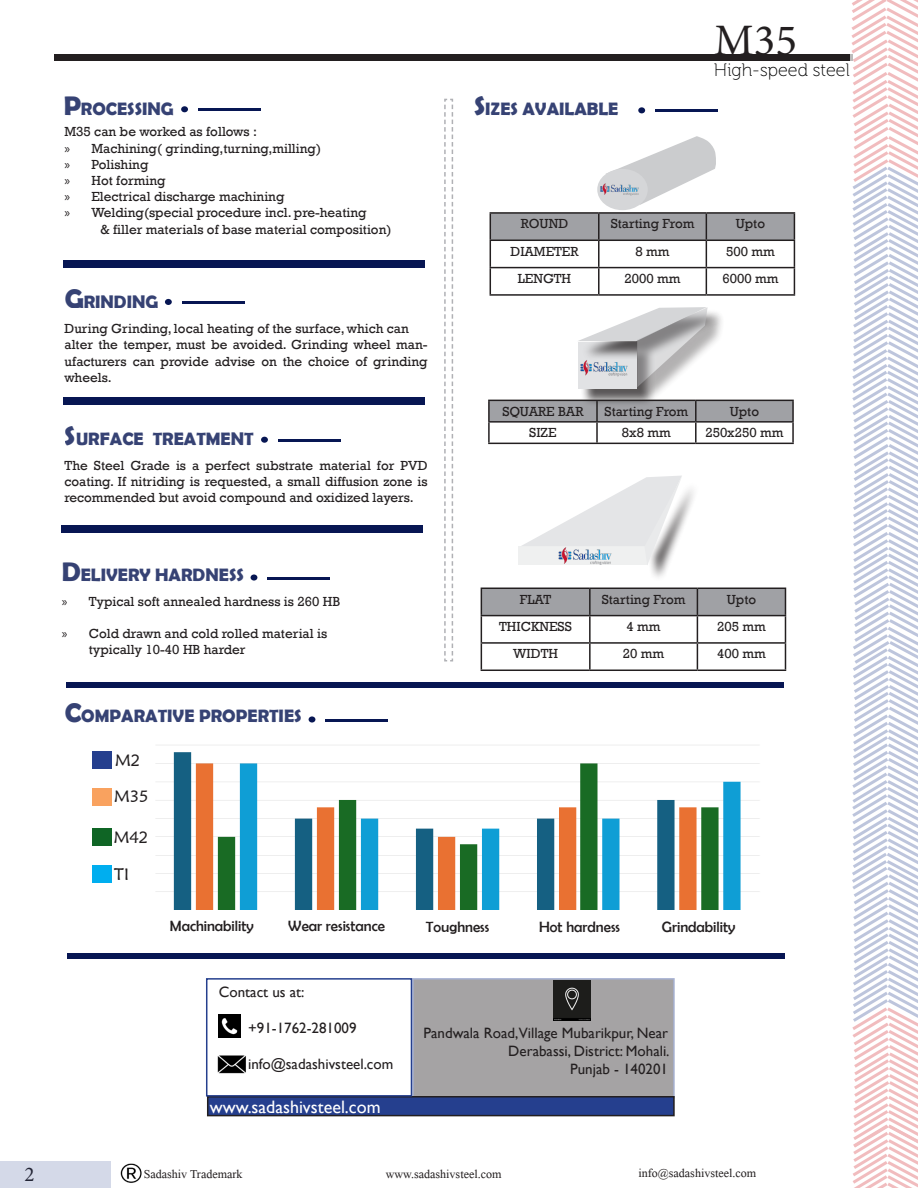
<style>
.page{position:relative;width:918px;height:1188px;background:#fff}
.page>*{position:absolute;margin:0;border:0;box-sizing:border-box;transform-origin:0 0}
.t1{font:45px "Minion Pro";color:#231f20}
.t2{font:21px "Minion Pro";color:#231f20}
.t3{font:700 18px "Berlin Sans FB Demi";color:#071653}
.t4{font:18px "Microsoft Himalaya";color:#231f20}
.t5{font:18px "Gill Sans";color:#fff}
.t6{font:18px "Museo 100";color:#000}
.t7{font:16.5px "Maiandra GD";color:#231f20}
.t8{font:15px/18px "Gill Sans";color:#231f20;text-align:right}
.t9{font:15px "Berlin Sans FB";color:#231f20}
.t10{font:13.5px/16.2px "Rockwell";color:#231f20;text-align:justify}
.s1{font-size:27px}
.s2{font-family:"Myriad Pro"}
</style>
<div class="page">
<div style="left:490px;top:401px;width:302px;height:20px;background:#a0a1a5"></div>
<hr style="left:488px;top:400px;width:109px;height:1px;background:#231f20">
<hr style="left:488px;top:401px;width:2px;height:20px;background:#231f20">
<hr style="left:596px;top:401px;width:2px;height:20px;background:#231f20">
<hr style="left:696px;top:400px;width:98px;height:1px;background:#231f20">
<hr style="left:695px;top:401px;width:2px;height:20px;background:#231f20">
<hr style="left:792px;top:401px;width:2px;height:20px;background:#231f20">
<hr style="left:488px;top:421px;width:109px;height:2px;background:#231f20">
<hr style="left:488px;top:423px;width:2px;height:20px;background:#231f20">
<hr style="left:597px;top:421px;width:99px;height:2px;background:#231f20">
<hr style="left:596px;top:423px;width:2px;height:20px;background:#231f20">
<hr style="left:696px;top:421px;width:98px;height:2px;background:#231f20">
<hr style="left:695px;top:423px;width:2px;height:20px;background:#231f20">
<hr style="left:792px;top:423px;width:2px;height:20px;background:#231f20">
<hr style="left:488px;top:443px;width:109px;height:1px;background:#231f20">
<hr style="left:597px;top:443px;width:99px;height:1px;background:#231f20">
<hr style="left:696px;top:443px;width:98px;height:1px;background:#231f20">
<div style="left:54px;top:54px;width:798px;height:7px;background:#231f20"></div>
<div style="left:413px;top:979px;width:261px;height:119px;background:#a5a3a4"></div>
<div style="left:208px;top:1097px;width:466px;height:19px;background:#253f8e"></div>
<div style="left:207px;top:1096px;width:468px;height:20px;border:2px solid #231f20"></div>
<div style="left:206px;top:978px;width:206px;height:119px;border:2px solid #253f8e"></div>
<svg style="left:481px;top:588px;width:305px;height:82px"></svg>
<hr style="left:481px;top:670px;width:109px;height:1px;background:#231f20">
<hr style="left:590px;top:670px;width:107px;height:1px;background:#231f20">
<hr style="left:697px;top:670px;width:89px;height:1px;background:#231f20">
<img style="left:156px;top:752px;width:604px;height:157px">
<div style="left:92px;top:751px;width:20px;height:17px;background:#253f8e"></div>
<div style="left:92px;top:788px;width:20px;height:18px;background:#f9a25f"></div>
<div style="left:92px;top:828px;width:20px;height:17px;background:#0f6525"></div>
<div style="left:92px;top:866px;width:20px;height:17px;background:#00aeef"></div>
<div style="left:66px;top:683px;width:717px;height:5px;background:#071653"></div>
<div style="left:63px;top:260px;width:362px;height:8px;background:#071653"></div>
<div style="left:181px;top:106px;width:7px;height:6px;background:#071653;border-radius:50%"></div>
<hr style="left:198px;top:108px;width:62px;height:3px;background:#071653">
<svg style="left:251px;top:575px;width:6px;height:6px"></svg>
<hr style="left:268px;top:577px;width:62px;height:2px;background:#071653">
<div style="left:165px;top:299px;width:7px;height:6px;background:#071653;border-radius:50%"></div>
<hr style="left:182px;top:301px;width:62px;height:3px;background:#071653">
<div style="left:638px;top:107px;width:7px;height:6px;background:#071653;border-radius:50%"></div>
<hr style="left:655px;top:110px;width:63px;height:2px;background:#071653">
<div style="left:261px;top:437px;width:7px;height:6px;background:#071653;border-radius:50%"></div>
<hr style="left:278px;top:439px;width:62px;height:3px;background:#071653">
<div style="left:309px;top:716px;width:6px;height:7px;background:#071653;border-radius:50%"></div>
<hr style="left:326px;top:719px;width:62px;height:2px;background:#071653">
<svg style="left:444px;top:98px;width:10px;height:564px"></svg>
<div style="left:68px;top:953px;width:717px;height:5px;background:#071653"></div>
<div style="left:0;top:1161px;width:111px;height:27px;background:#d4d9e8"></div>
<svg style="left:850px;top:0;width:68px;height:1188px"></svg>
<img style="left:553px;top:981px;width:38px;height:40px">
<img style="left:219px;top:1014px;width:22px;height:24px">
<img style="left:217px;top:1055px;width:29px;height:19px">
<hr style="left:490px;top:212px;width:109px;height:2px;background:#231f20">
<hr style="left:599px;top:212px;width:107px;height:2px;background:#231f20">
<hr style="left:706px;top:212px;width:89px;height:2px;background:#231f20">
<svg style="left:490px;top:213px;width:305px;height:81px"></svg>
<hr style="left:490px;top:294px;width:109px;height:2px;background:#231f20">
<hr style="left:599px;top:294px;width:107px;height:2px;background:#231f20">
<hr style="left:706px;top:294px;width:89px;height:2px;background:#231f20">
<div style="left:63px;top:397px;width:361px;height:8px;background:#071653"></div>
<div style="left:62px;top:526px;width:361px;height:7px;background:#071653"></div>
<div style="left:581px;top:344px;width:75px;height:63px;background:#231f20;opacity:.75"></div>
<div style="left:578px;top:342px;width:59px;height:46px;background:#e1e2e4"></div>
<div style="left:639px;top:311px;width:87px;height:94px;background:#231f20;opacity:.75"></div>
<svg style="left:578px;top:307px;width:130px;height:80px"></svg>
<div style="left:647px;top:480px;width:53px;height:103px;background:#231f20;opacity:.75"></div>
<svg style="left:521px;top:476px;width:161px;height:90px"></svg>
<img style="left:580px;top:358px;width:49px;height:23px">
<img style="left:558px;top:544px;width:54px;height:22px">
<svg style="left:606px;top:136px;width:110px;height:69px"></svg>
<div style="left:597px;top:169px;width:51px;height:41px;background:#d5d6d8;border-radius:50%"></div>
<img style="left:599px;top:183px;width:40px;height:15px">
<img style="left:120px;top:1163px;width:22px;height:20px">
<h3 class="t3" style="left:63px;top:99px;width:112px"><span class="s1">P</span>ROCESSING</h3>
<p class="t10" style="left:64px;top:124px;width:194px">M35 can be worked as follows :</p>
<p class="t10" style="left:64px;top:140px;width:258px"><span class="s2">»</span> Machining( grinding,turning,milling)</p>
<p class="t10" style="left:64px;top:156px;width:85px"><span class="s2">»</span> Polishing</p>
<p class="t10" style="left:64px;top:173px;width:103px"><span class="s2">»</span> Hot forming</p>
<p class="t10" style="left:64px;top:189px;width:221px"><span class="s2">»</span> Electrical discharge machining</p>
<p class="t10" style="left:64px;top:205px;width:304px"><span class="s2">»</span> Welding(special procedure incl. pre-heating</p>
<p class="t10" style="left:101px;top:221px;width:292px">&amp; filler materials of base material composition)</p>
<h3 class="t3" style="left:64px;top:291px;width:95px"><span class="s1">G</span>RINDING</h3>
<p class="t10" style="left:64px;top:321px;width:346px">During Grinding, local heating of the surface, which can</p>
<p class="t10" style="left:64px;top:337px;width:365px">alter the temper, must be avoided. Grinding wheel man&shy;ufacturers can provide advise on the choice of grinding wheels.</p>
<h3 class="t3" style="left:65px;top:429px;width:190px"><span class="s1">S</span>URFACE TREATMENT</h3>
<p class="t10" style="left:64px;top:457px;width:365px">The Steel Grade is a perfect substrate material for PVD coating. If nitriding is requested, a small diffusion zone is recommended but avoid compound and oxidized layers.</p>
<h3 class="t3" style="left:62px;top:565px;width:184px"><span class="s1">D</span>ELIVERY HARDNESS</h3>
<p class="t10" style="left:62px;top:593px;width:280px"><span class="s2">»</span> Typical soft annealed hardness is 260 HB</p>
<p class="t10" style="left:62px;top:626px;width:267px"><span class="s2">»</span> Cold drawn and cold rolled material is</p>
<p class="t10" style="left:89px;top:642px;width:158px">typically 10-40 HB harder</p>
<h3 class="t3" style="left:64px;top:706px;width:239px"><span class="s1">C</span>OMPARATIVE PROPERTIES</h3>
<p class="t7" style="left:115px;top:750px;width:27px">M2</p>
<p class="t7" style="left:114px;top:786px;width:36px">M35</p>
<p class="t7" style="left:114px;top:827px;width:36px">M42</p>
<p class="t7" style="left:114px;top:864px;width:16px">TI</p>
<h3 class="t3" style="left:474px;top:98px;width:146px"><span class="s1">S</span>IZES AVAILABLE</h3>
<p class="t1" style="left:714px;top:10px;width:85px">M35</p>
<p class="t6" style="left:714px;top:61px;width:137px">High-speed steel</p>
<p class="t10" style="left:521px;top:216px;width:49px">ROUND</p>
<p class="t10" style="left:611px;top:216px;width:85px">Starting From</p>
<p class="t10" style="left:736px;top:216px;width:31px">Upto</p>
<p class="t10" style="left:510px;top:243px;width:70px">DIAMETER</p>
<p class="t10" style="left:636px;top:243px;width:36px">8 mm</p>
<p class="t10" style="left:726px;top:243px;width:50px">500 mm</p>
<p class="t10" style="left:518px;top:271px;width:55px">LENGTH</p>
<p class="t10" style="left:625px;top:271px;width:57px">2000 mm</p>
<p class="t10" style="left:722px;top:271px;width:57px">6000 mm</p>
<p class="t10" style="left:502px;top:403px;width:83px">SQUARE BAR</p>
<p class="t10" style="left:605px;top:403px;width:85px">Starting From</p>
<p class="t10" style="left:730px;top:403px;width:31px">Upto</p>
<p class="t10" style="left:529px;top:425px;width:29px">SIZE</p>
<p class="t10" style="left:622px;top:425px;width:50px">8x8 mm</p>
<p class="t10" style="left:705px;top:425px;width:80px">250x250 mm</p>
<p class="t10" style="left:520px;top:591px;width:33px">FLAT</p>
<p class="t10" style="left:602px;top:591px;width:85px">Starting From</p>
<p class="t10" style="left:727px;top:591px;width:31px">Upto</p>
<p class="t10" style="left:499px;top:619px;width:74px">THICKNESS</p>
<p class="t10" style="left:627px;top:619px;width:36px">4 mm</p>
<p class="t10" style="left:717px;top:619px;width:50px">205 mm</p>
<p class="t10" style="left:513px;top:646px;width:46px">WIDTH</p>
<p class="t10" style="left:623px;top:646px;width:43px">20 mm</p>
<p class="t10" style="left:717px;top:646px;width:50px">400 mm</p>
<p class="t9" style="left:170px;top:917px;width:85px">Machinability</p>
<p class="t9" style="left:288px;top:918px;width:98px">Wear resistance</p>
<p class="t9" style="left:426px;top:918px;width:65px">Toughness</p>
<p class="t9" style="left:539px;top:919px;width:82px">Hot hardness</p>
<p class="t9" style="left:662px;top:919px;width:75px">Grindability</p>
<p class="t8" style="left:219px;top:983px;width:87px">Contact us at:</p>
<p class="t8" style="left:248px;top:1019px;width:110px">+91-1762-281009</p>
<p class="t8" style="left:248px;top:1055px;width:147px">info@sadashivsteel.com</p>
<p class="t5" style="left:210px;top:1096px;width:172px">www.sadashivsteel.com</p>
<p class="t8" style="left:424px;top:1025px;width:248px">Pandwala Road,Village Mubarikpur, Near<br>Derabassi, District: Mohali.</p>
<p class="t8" style="left:570px;top:1061px;width:100px">Punjab - 140201</p>
<p class="t2" style="left:24px;top:1160px;width:12px">2</p>
<p class="t4" style="left:144px;top:1162px;width:100px">Sadashiv Trademark</p>
<p class="t4" style="left:386px;top:1161px;width:117px">www.sadashivsteel.com</p>
<p class="t4" style="left:638px;top:1160px;width:119px">info@sadashivsteel.com</p>
</div>
